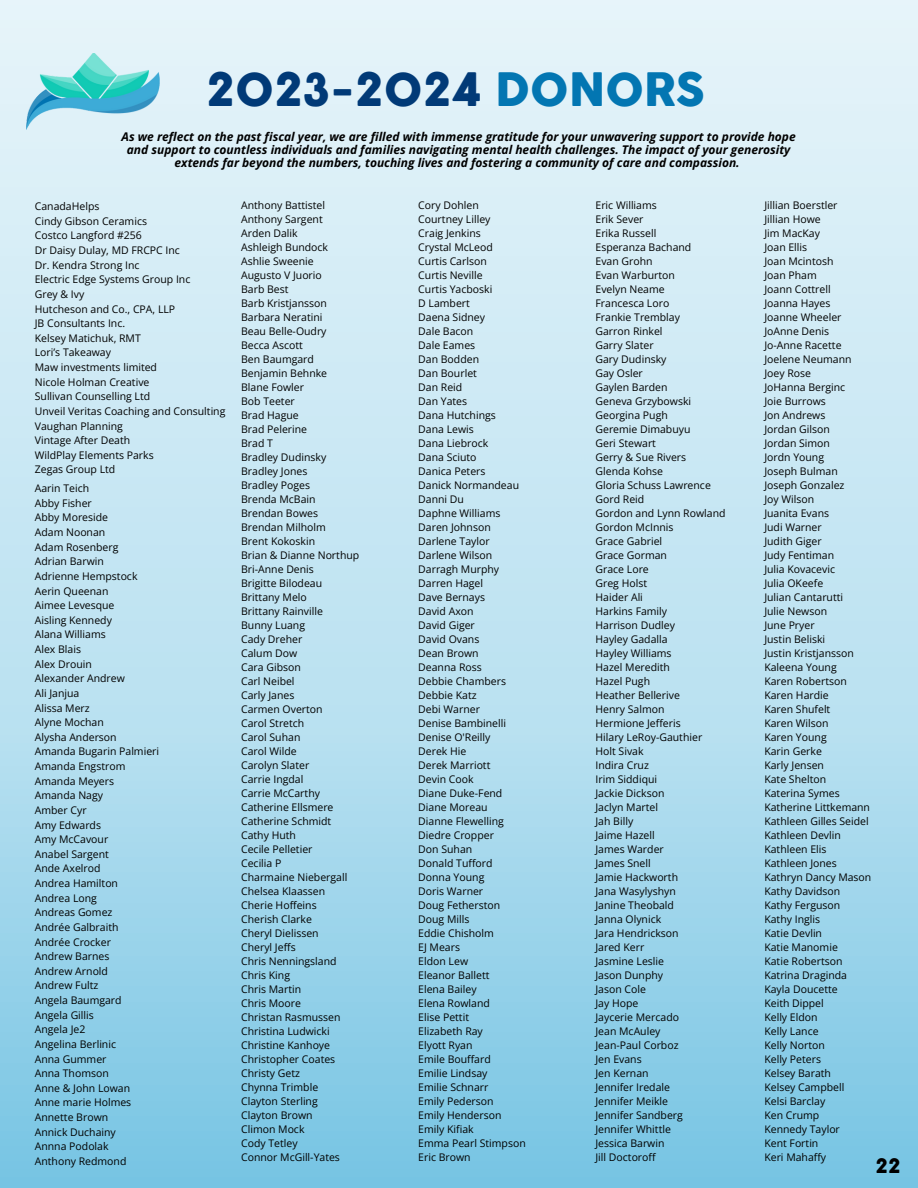
<style>
.page{position:relative;width:918px;height:1188px;background:#fff}
.page>*{position:absolute;margin:0;border:0;box-sizing:border-box;transform-origin:0 0}
.t1{font:45px "COCOGOOSE";color:#013a77}
.t2{font:19.5px "COCOGOOSE";color:#000}
.t3{font:italic 700 12px/13px "Open Sans";color:#000;text-align:center}
.t4{font:10.5px/14px "Open Sans";color:#000}
.s1{color:#0376b2}
</style>
<div class="page">
<div style="left:0;top:0;width:918px;height:1188px;background:linear-gradient(to bottom,#f0f8fc,#84cae6)"></div>
<img style="left:26px;top:54px;width:134px;height:75px">
<p class="t1" style="left:206px;top:59px;width:501px">2023-2024 <span class="s1">DONORS</span></p>
<p class="t3" style="left:122px;top:130px;width:676px">As we reflect on the past fiscal year, we are filled with immense gratitude for your unwavering support to provide hope and support to countless individuals and families navigating mental health challenges. The impact of your generosity extends far beyond the numbers, touching lives and fostering a community of care and compassion.</p>
<p class="t4" style="left:241px;top:198px;width:120px">Anthony Battistel<br>Anthony Sargent<br>Arden Dalik<br>Ashleigh Bundock<br>Ashlie Sweenie<br>Augusto V Juorio<br>Barb Best<br>Barb Kristjansson<br>Barbara Neratini<br>Beau Belle-Oudry<br>Becca Ascott<br>Ben Baumgard<br>Benjamin Behnke<br>Blane Fowler<br>Bob Teeter<br>Brad Hague<br>Brad Pelerine<br>Brad T<br>Bradley Dudinsky<br>Bradley Jones<br>Bradley Poges<br>Brenda McBain<br>Brendan Bowes<br>Brendan Milholm<br>Brent Kokoskin<br>Brian &amp; Dianne Northup<br>Bri-Anne Denis<br>Brigitte Bilodeau<br>Brittany Melo<br>Brittany Rainville<br>Bunny Luang<br>Cady Dreher<br>Calum Dow<br>Cara Gibson<br>Carl Neibel<br>Carly Janes<br>Carmen Overton<br>Carol Stretch<br>Carol Suhan<br>Carol Wilde<br>Carolyn Slater<br>Carrie Ingdal<br>Carrie McCarthy<br>Catherine Ellsmere<br>Catherine Schmidt<br>Cathy Huth<br>Cecile Pelletier<br>Cecilia P<br>Charmaine Niebergall<br>Chelsea Klaassen<br>Cherie Hoffeins<br>Cherish Clarke<br>Cheryl Dielissen<br>Cheryl Jeffs<br>Chris Nenningsland<br>Chris King<br>Chris Martin<br>Chris Moore<br>Christan Rasmussen<br>Christina Ludwicki<br>Christine Kanhoye<br>Christopher Coates<br>Christy Getz<br>Chynna Trimble<br>Clayton Sterling<br>Clayton Brown<br>Climon Mock<br>Cody Tetley<br>Connor McGill-Yates</p>
<p class="t4" style="left:418px;top:198px;width:109px">Cory Dohlen<br>Courtney Lilley<br>Craig Jenkins<br>Crystal McLeod<br>Curtis Carlson<br>Curtis Neville<br>Curtis Yacboski<br>D Lambert<br>Daena Sidney<br>Dale Bacon<br>Dale Eames<br>Dan Bodden<br>Dan Bourlet<br>Dan Reid<br>Dan Yates<br>Dana Hutchings<br>Dana Lewis<br>Dana Liebrock<br>Dana Sciuto<br>Danica Peters<br>Danick Normandeau<br>Danni Du<br>Daphne Williams<br>Daren Johnson<br>Darlene Taylor<br>Darlene Wilson<br>Darragh Murphy<br>Darren Hagel<br>Dave Bernays<br>David Axon<br>David Giger<br>David Ovans<br>Dean Brown<br>Deanna Ross<br>Debbie Chambers<br>Debbie Katz<br>Debi Warner<br>Denise Bambinelli<br>Denise O'Reilly<br>Derek Hie<br>Derek Marriott<br>Devin Cook<br>Diane Duke-Fend<br>Diane Moreau<br>Dianne Flewelling<br>Diedre Cropper<br>Don Suhan<br>Donald Tufford<br>Donna Young<br>Doris Warner<br>Doug Fetherston<br>Doug Mills<br>Eddie Chisholm<br>EJ Mears<br>Eldon Lew<br>Eleanor Ballett<br>Elena Bailey<br>Elena Rowland<br>Elise Pettit<br>Elizabeth Ray<br>Elyott Ryan<br>Emile Bouffard<br>Emilie Lindsay<br>Emilie Schnarr<br>Emily Pederson<br>Emily Henderson<br>Emily Kifiak<br>Emma Pearl Stimpson<br>Eric Brown</p>
<p class="t4" style="left:596px;top:198px;width:132px">Eric Williams<br>Erik Sever<br>Erika Russell<br>Esperanza Bachand<br>Evan Grohn<br>Evan Warburton<br>Evelyn Neame<br>Francesca Loro<br>Frankie Tremblay<br>Garron Rinkel<br>Garry Slater<br>Gary Dudinsky<br>Gay Osler<br>Gaylen Barden<br>Geneva Grzybowski<br>Georgina Pugh<br>Geremie Dimabuyu<br>Geri Stewart<br>Gerry &amp; Sue Rivers<br>Glenda Kohse<br>Gloria Schuss Lawrence<br>Gord Reid<br>Gordon and Lynn Rowland<br>Gordon McInnis<br>Grace Gabriel<br>Grace Gorman<br>Grace Lore<br>Greg Holst<br>Haider Ali<br>Harkins Family<br>Harrison Dudley<br>Hayley Gadalla<br>Hayley Williams<br>Hazel Meredith<br>Hazel Pugh<br>Heather Bellerive<br>Henry Salmon<br>Hermione Jefferis<br>Hilary LeRoy-Gauthier<br>Holt Sivak<br>Indira Cruz<br>Irim Siddiqui<br>Jackie Dickson<br>Jaclyn Martel<br>Jah Billy<br>Jaime Hazell<br>James Warder<br>James Snell<br>Jamie Hackworth<br>Jana Wasylyshyn<br>Janine Theobald<br>Janna Olynick<br>Jara Hendrickson<br>Jared Kerr<br>Jasmine Leslie<br>Jason Dunphy<br>Jason Cole<br>Jay Hope<br>Jaycerie Mercado<br>Jean McAuley<br>Jean-Paul Corboz<br>Jen Evans<br>Jen Kernan<br>Jennifer Iredale<br>Jennifer Meikle<br>Jennifer Sandberg<br>Jennifer Whittle<br>Jessica Barwin<br>Jill Doctoroff</p>
<p class="t4" style="left:764px;top:198px;width:109px">Jillian Boerstler<br>Jillian Howe<br>Jim MacKay<br>Joan Ellis<br>Joan Mcintosh<br>Joan Pham<br>Joann Cottrell<br>Joanna Hayes<br>Joanne Wheeler<br>JoAnne Denis<br>Jo-Anne Racette<br>Joelene Neumann<br>Joey Rose<br>JoHanna Berginc<br>Joie Burrows<br>Jon Andrews<br>Jordan Gilson<br>Jordan Simon<br>Jordn Young<br>Joseph Bulman<br>Joseph Gonzalez<br>Joy Wilson<br>Juanita Evans<br>Judi Warner<br>Judith Giger<br>Judy Fentiman<br>Julia Kovacevic<br>Julia OKeefe<br>Julian Cantarutti<br>Julie Newson<br>June Pryer<br>Justin Beliski<br>Justin Kristjansson<br>Kaleena Young<br>Karen Robertson<br>Karen Hardie<br>Karen Shufelt<br>Karen Wilson<br>Karen Young<br>Karin Gerke<br>Karly Jensen<br>Kate Shelton<br>Katerina Symes<br>Katherine Littkemann<br>Kathleen Gilles Seidel<br>Kathleen Devlin<br>Kathleen Elis<br>Kathleen Jones<br>Kathryn Dancy Mason<br>Kathy Davidson<br>Kathy Ferguson<br>Kathy Inglis<br>Katie Devlin<br>Katie Manomie<br>Katie Robertson<br>Katrina Draginda<br>Kayla Doucette<br>Keith Dippel<br>Kelly Eldon<br>Kelly Lance<br>Kelly Norton<br>Kelly Peters<br>Kelsey Barath<br>Kelsey Campbell<br>Kelsi Barclay<br>Ken Crump<br>Kennedy Taylor<br>Kent Fortin<br>Keri Mahaffy</p>
<p class="t4" style="left:35px;top:199px;width:192px;line-height:14.5px">CanadaHelps<br>Cindy Gibson Ceramics<br>Costco Langford #256<br>Dr Daisy Dulay, MD FRCPC Inc<br>Dr. Kendra Strong Inc<br>Electric Edge Systems Group Inc<br>Grey &amp; Ivy<br>Hutcheson and Co., CPA, LLP<br>JB Consultants Inc.<br>Kelsey Matichuk, RMT<br>Lori’s Takeaway<br>Maw investments limited<br>Nicole Holman Creative<br>Sullivan Counselling Ltd<br>Unveil Veritas Coaching and Consulting<br>Vaughan Planning<br>Vintage After Death<br>WildPlay Elements Parks<br>Zegas Group Ltd</p>
<p class="t4" style="left:35px;top:481px;width:126px;line-height:14.5px">Aarin Teich<br>Abby Fisher<br>Abby Moreside<br>Adam Noonan<br>Adam Rosenberg<br>Adrian Barwin<br>Adrienne Hempstock<br>Aerin Queenan<br>Aimee Levesque<br>Aisling Kennedy<br>Alana Williams<br>Alex Blais<br>Alex Drouin<br>Alexander Andrew<br>Ali Janjua<br>Alissa Merz<br>Alyne Mochan<br>Alysha Anderson<br>Amanda Bugarin Palmieri<br>Amanda Engstrom<br>Amanda Meyers<br>Amanda Nagy<br>Amber Cyr<br>Amy Edwards<br>Amy McCavour<br>Anabel Sargent<br>Ande Axelrod<br>Andrea Hamilton<br>Andrea Long<br>Andreas Gomez<br>Andrée Galbraith<br>Andrée Crocker<br>Andrew Barnes<br>Andrew Arnold<br>Andrew Fultz<br>Angela Baumgard<br>Angela Gillis<br>Angela Je2<br>Angelina Berlinic<br>Anna Gummer<br>Anna Thomson<br>Anne &amp; John Lowan<br>Anne marie Holmes<br>Annette Brown<br>Annick Duchainy<br>Annna Podolak<br>Anthony Redmond</p>
<h2 class="t2" style="left:876px;top:1152px;width:27px">22</h2>
</div>
